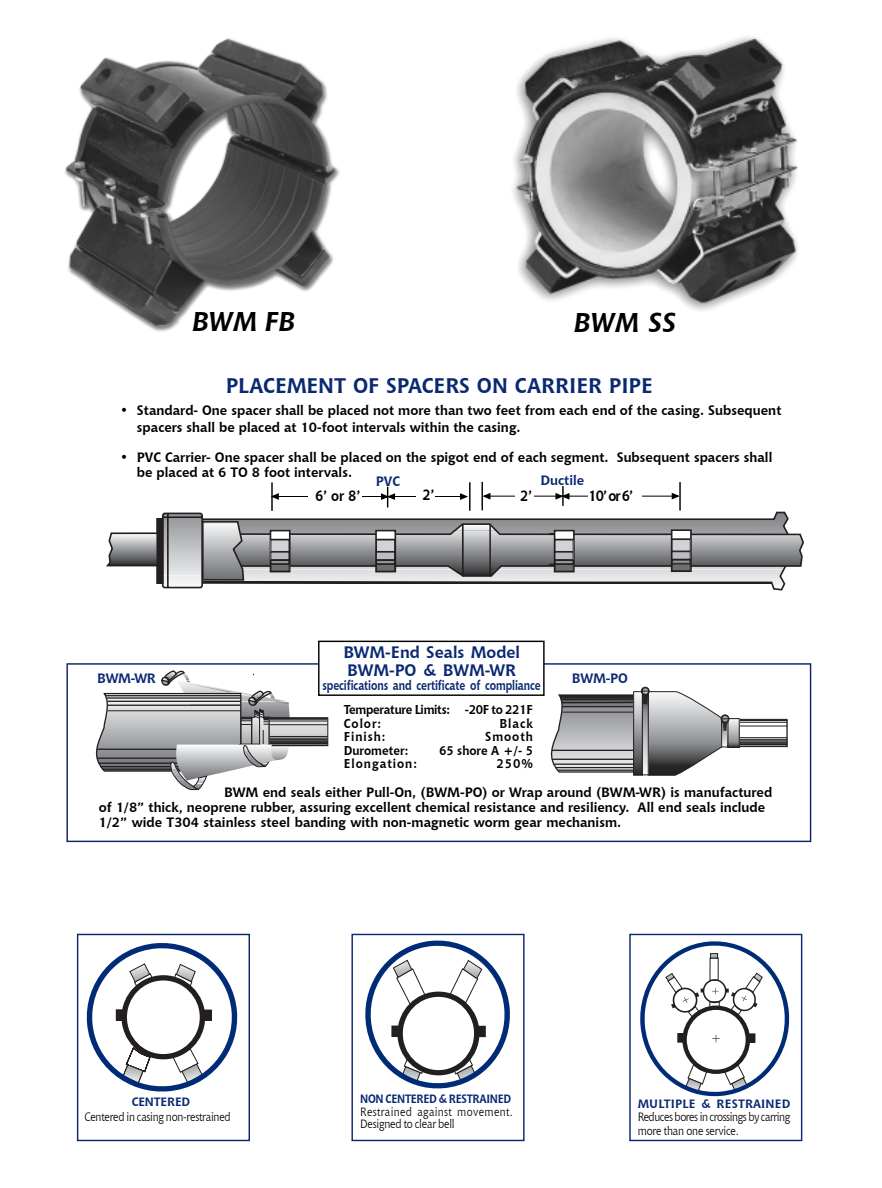
<style>
.page{position:relative;width:882px;height:1188px;background:#fff}
.page>*{position:absolute;margin:0;border:0;box-sizing:border-box;transform-origin:0 0}
.t1{font:italic 700 27px "Chianti BT";letter-spacing:-.01em;color:#000}
.t2{font:700 21px "Chianti BT";color:#0a2972}
.t3{font:700 16.5px/18px "Chianti BT";color:#0a2972}
.t4{font:700 15px "Chianti BT";color:#000;scale:.9 1}
.t5{font:700 13.5px/15px "Chianti BT";color:#000}
.t6{font:700 13.5px "Chianti BT";letter-spacing:-.01em;color:#0a2972;scale:.8 1}
.t7{font:700 13.5px "Chianti BT";letter-spacing:-.01em;color:#0a2972}
.t8{font:700 12.75px "Chianti BT";color:#000;scale:.95 1}
.t9{font:700 12.75px/13.5px "Chianti BT";letter-spacing:-.025em;color:#000;scale:.95 1}
.t10{font:700 12.75px "Chianti BT";letter-spacing:.075em;color:#000;scale:.95 1}
.t11{font:12px/13.4px "Chianti BT";letter-spacing:-.04em;color:#000;scale:.9 1}
.t12{font:12px/12.8px "Chianti BT";letter-spacing:.03em;color:#000;scale:.9 1}
.t13{font:12px "Chianti BT";letter-spacing:-.015em;color:#000;scale:.9 1}
.t14{font:700 12px "Chianti BT";letter-spacing:-.03em;color:#0a2972;scale:.9 1}
.t15{font:700 12px "Chianti BT";letter-spacing:.015em;color:#0a2972}
.t16{font:700 12px "Chianti BT";letter-spacing:-.01em;color:#0a2972}
</style>
<div class="page">
<img style="left:65px;top:38px;width:275px;height:294px">
<svg style="left:95px;top:670px;width:233px;height:120px"></svg>
<div style="left:66px;top:663px;width:745px;height:179px;border:1px solid #092769"></div>
<div style="left:319px;top:641px;width:224px;height:54px;background:#fff"></div>
<div style="left:318px;top:641px;width:226px;height:55px;border:1px solid #000"></div>
<img style="left:513px;top:37px;width:285px;height:274px">
<svg style="left:106px;top:482px;width:698px;height:108px"></svg>
<div style="left:515px;top:487px;width:19px;height:15px;background:#fff"></div>
<div style="left:588px;top:490px;width:53px;height:14px;background:#fff"></div>
<svg style="left:550px;top:687px;width:237px;height:89px"></svg>
<svg style="left:86px;top:943px;width:151px;height:149px"></svg>
<div style="left:77px;top:934px;width:173px;height:207px;border:1px solid #092769"></div>
<svg style="left:351px;top:933px;width:451px;height:209px"></svg>
<svg style="left:365px;top:940px;width:145px;height:149px"></svg>
<h1 class="t1" style="left:192px;top:303px;width:105px">BWM FB</h1>
<h1 class="t1" style="left:573px;top:303px;width:104px">BWM SS</h1>
<h2 class="t2" style="left:226px;top:370px;width:428px">PLACEMENT OF SPACERS ON CARRIER PIPE</h2>
<p class="t5" style="left:137px;top:401px;width:646px;line-height:17px;text-indent:-17px">• Standard- One spacer shall be placed not more than two feet from each end of the casing. Subsequent spacers shall be placed at 10-foot intervals within the casing.</p>
<p class="t5" style="left:137px;top:449px;width:636px;text-indent:-17px">• PVC Carrier- One spacer shall be placed on the spigot end of each segment. Subsequent spacers shall be placed at 6 TO 8 foot intervals.</p>
<p class="t7" style="left:376px;top:471px;width:26px">PVC</p>
<p class="t7" style="left:540px;top:471px;width:45px">Ductile</p>
<p class="t4" style="left:520px;top:485px;width:15px">2’</p>
<p class="t4" style="left:588px;top:485px;width:51px">10’ or 6’</p>
<p class="t4" style="left:315px;top:485px;width:52px">6’ or 8’</p>
<p class="t4" style="left:422px;top:484px;width:15px">2’</p>
<p class="t3" style="left:343px;top:643px;width:178px">BWM-End Seals Model<br>BWM-PO &amp; BWM-WR</p>
<p class="t6" style="left:322px;top:676px;width:274px">specifications and certificate of compliance</p>
<p class="t7" style="left:97px;top:669px;width:60px">BWM-WR</p>
<p class="t7" style="left:571px;top:669px;width:58px">BWM-PO</p>
<p class="t9" style="left:344px;top:702px;width:200px">Temperature Limits: -20F to 221F<br>Color:</p>
<p class="t8" style="left:499px;top:714px;width:37px">Black</p>
<p class="t8" style="left:344px;top:728px;width:45px">Finish:</p>
<p class="t8" style="left:485px;top:728px;width:52px">Smooth</p>
<p class="t8" style="left:344px;top:741px;width:69px">Durometer:</p>
<p class="t8" style="left:439px;top:741px;width:100px">65 shore A +/- 5</p>
<p class="t10" style="left:344px;top:755px;width:78px">Elongation:</p>
<p class="t8" style="left:496px;top:755px;width:40px">250%</p>
<p class="t5" style="left:99px;top:784px;width:674px;text-indent:125px">BWM end seals either Pull-On, (BWM-PO) or Wrap around (BWM-WR) is manufactured of 1/8” thick, neoprene rubber, assuring excellent chemical resistance and resiliency. All end seals include<br>1/2” wide T304 stainless steel banding with non-magnetic worm gear mechanism.</p>
<p class="t16" style="left:132px;top:1093px;width:60px">CENTERED</p>
<p class="t13" style="left:84px;top:1108px;width:164px">Centered in casing non-restrained</p>
<p class="t14" style="left:360px;top:1090px;width:169px">NON CENTERED &amp; RESTRAINED</p>
<p class="t12" style="left:360px;top:1105px;width:171px">Restrained against movement.<br>Designed to clear bell</p>
<p class="t15" style="left:637px;top:1095px;width:154px">MULTIPLE &amp; RESTRAINED</p>
<p class="t11" style="left:637px;top:1110px;width:171px">Reduces bores in crossings by carring more than one service.</p>
</div>
